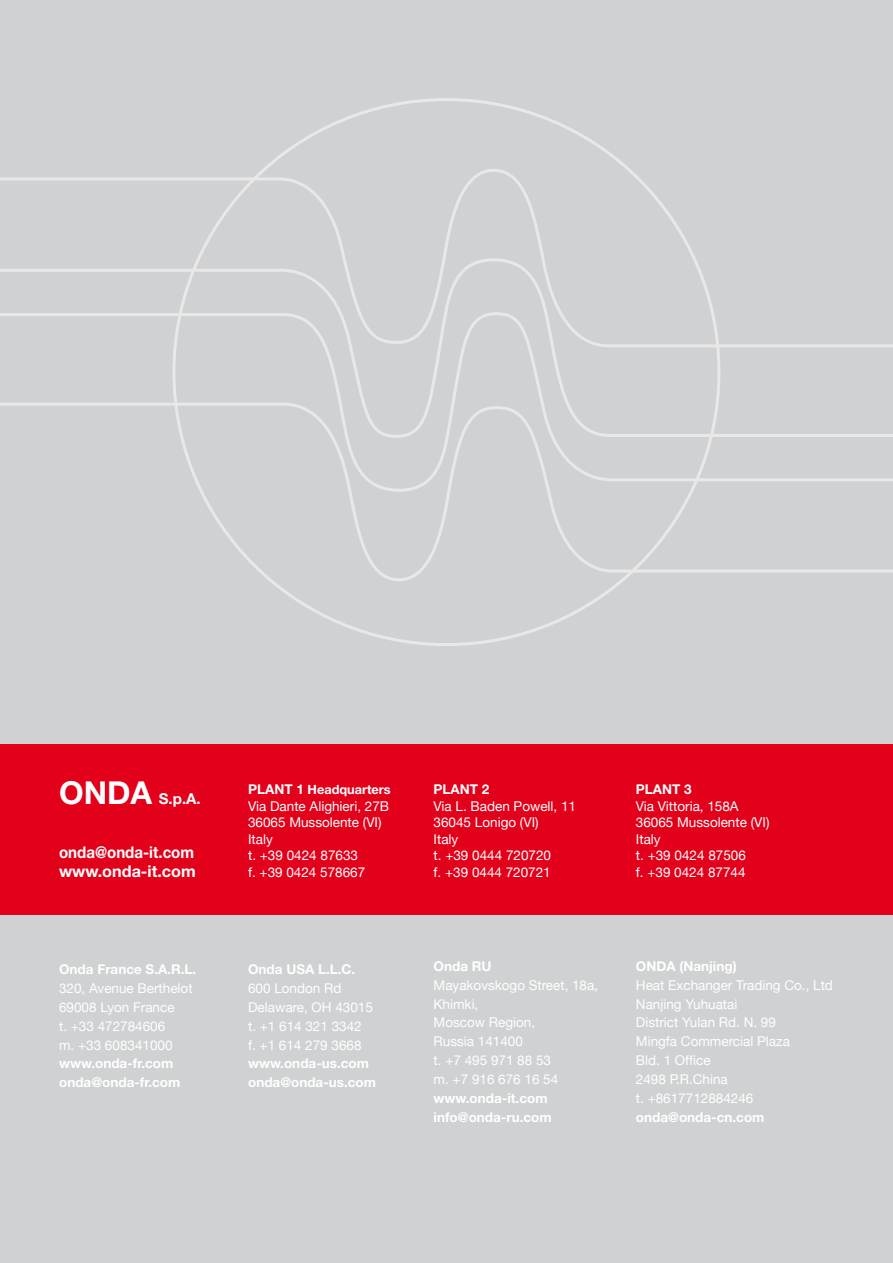
<style>
.page{position:relative;width:893px;height:1263px;background:#d0d1d2}
.page>*{position:absolute;margin:0;border:0;box-sizing:border-box;transform-origin:0 0}
.t1{font:700 16.2px/19px "Helvetica Neue LT Std";color:#fff;scale:.93 1}
.t2{font:700 15px "Helvetica Neue LT Std";color:#fff}
.t3{font:13.5px/18.9px "Helvetica Neue";color:#fff}
.t4{font:700 13.5px/18.9px "Helvetica Neue LT Std";color:#fff}
.t5{font:700 12.75px "Helvetica Neue LT Std";color:#fff}
.s1{font-size:31.65px}
.s2{font-size:13.5px}
</style>
<div class="page">
<svg style="left:176px;top:349px;width:544px;height:52px"></svg>
<svg style="left:0;top:167px;width:893px;height:182px"></svg>
<svg style="left:0;top:401px;width:893px;height:182px"></svg>
<div style="left:0;top:744px;width:893px;height:170px;background:#e2001a"></div>
<p class="t2" style="left:59px;top:789px;width:143px"><span class="s1">ONDA</span> S.p.A.</p>
<p class="t1" style="left:59px;top:842px;width:149px">onda@onda-it.com www.onda-it.com</p>
<p class="t4" style="left:59px;top:959px;width:139px">Onda France S.A.R.L.</p>
<p class="t3" style="left:59px;top:979px;width:135px">320, Avenue Berthelot<br>69008 Lyon France<br>t. +33 472784606<br>m. +33 608341000</p>
<p class="t4" style="left:59px;top:1054px;width:123px">www.onda-fr.com onda@onda-fr.com</p>
<p class="t5" style="left:248px;top:782px;width:144px"><span class="s2">PLANT 1</span> Headquarters</p>
<p class="t3" style="left:248px;top:799px;width:143px;line-height:16.5px">Via Dante Alighieri, 27B<br>36065 Mussolente (VI)<br>Italy<br>t. +39 0424 87633<br>f. +39 0424 578667</p>
<p class="t4" style="left:248px;top:959px;width:109px">Onda USA L.L.C.</p>
<p class="t3" style="left:248px;top:979px;width:126px">600 London Rd<br>Delaware, OH 43015 t. +1 614 321 3342 f. +1 614 279 3668</p>
<p class="t4" style="left:248px;top:1054px;width:130px">www.onda-us.com onda@onda-us.com</p>
<p class="t4" style="left:434px;top:780px;width:57px">PLANT 2</p>
<p class="t3" style="left:434px;top:799px;width:144px;line-height:16.5px">Via L. Baden Powell, 11<br>36045 Lonigo (VI)<br>Italy<br>t. +39 0444 720720<br>f. +39 0444 720721</p>
<p class="t4" style="left:434px;top:956px;width:60px">Onda RU</p>
<p class="t3" style="left:434px;top:976px;width:166px">Mayakovskogo Street, 18a,<br>Khimki,<br>Moscow Region,<br>Russia 141400<br>t. +7 495 971 88 53<br>m. +7 916 676 16 54</p>
<p class="t4" style="left:434px;top:1088px;width:120px">www.onda-it.com info@onda-ru.com</p>
<p class="t4" style="left:636px;top:780px;width:57px">PLANT 3</p>
<p class="t3" style="left:636px;top:799px;width:135px;line-height:16.5px">Via Vittoria, 158A<br>36065 Mussolente (VI)<br>Italy<br>t. +39 0424 87506<br>f. +39 0424 87744</p>
<p class="t4" style="left:636px;top:956px;width:102px">ONDA (Nanjing)</p>
<p class="t3" style="left:636px;top:976px;width:199px">Heat Exchanger Trading Co., Ltd<br>Nanjing Yuhuatai<br>District Yulan Rd. N. 99<br>Mingfa Commercial Plaza<br>Bld. 1 Office<br>2498 P.R.China<br>t. +8617712884246</p>
<p class="t4" style="left:636px;top:1107px;width:130px">onda@onda-cn.com</p>
</div>
